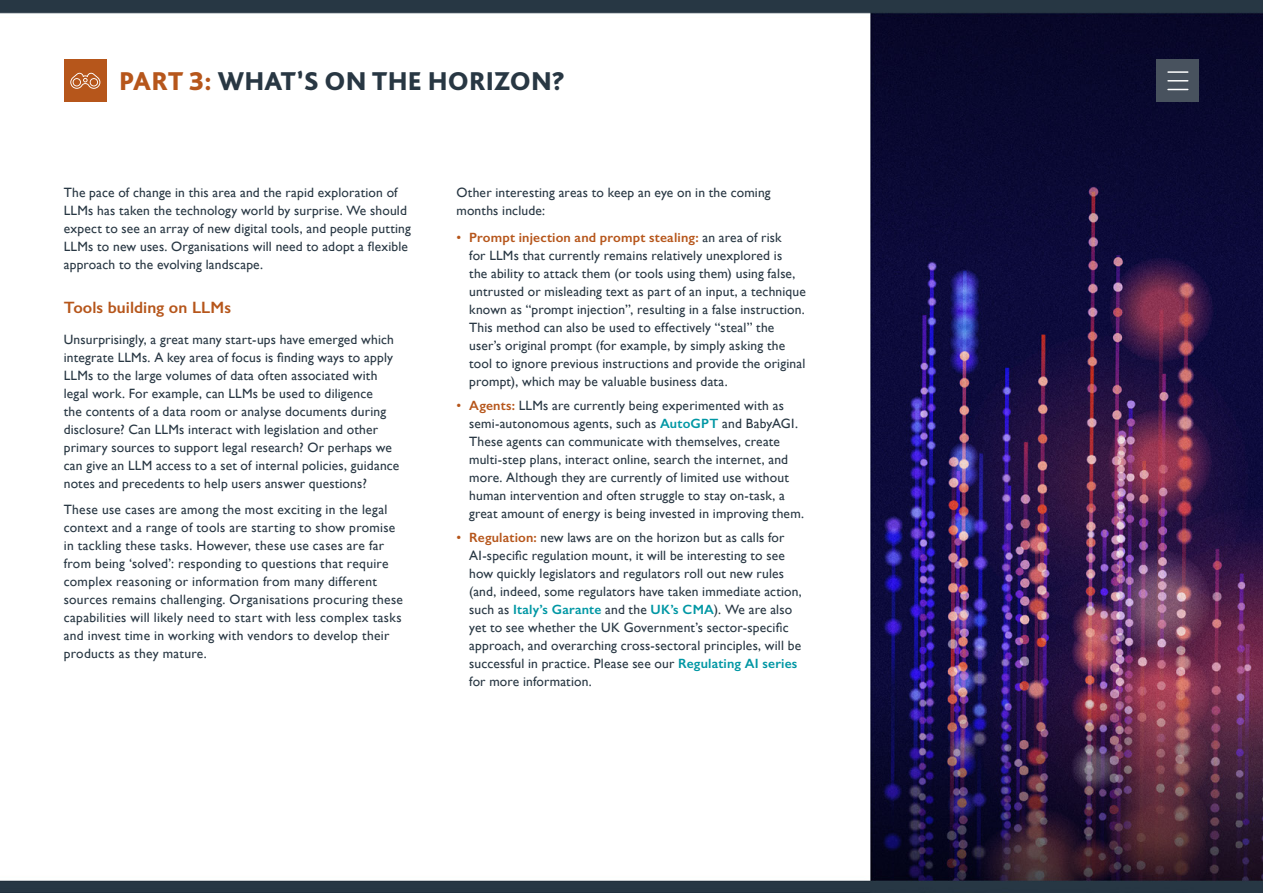
<style>
.page{position:relative;width:1263px;height:893px;background:#fff}
.page>*{position:absolute;margin:0;border:0;box-sizing:border-box;transform-origin:0 0}
.t1{font:800 27px "Bliss Pro";letter-spacing:.005em;color:#283743}
.t2{font:600 16.5px "Gill Sans";letter-spacing:.005em;color:#b6561b}
.t3{font:13.5px/18px "Gill Sans";letter-spacing:.015em;color:#283743}
.s1{color:#b6561b}
.s2{font-weight:600;color:#b6561b}
.s3{font-weight:600;color:#0097a4}
</style>
<div class="page">
<img style="left:0;top:0;width:1263px;height:893px">
<div style="left:1157px;top:60px;width:42px;height:42px;background:#48525e"></div>
<hr style="left:1168px;top:71px;width:20px;height:2px;background:#fff">
<hr style="left:1168px;top:80px;width:20px;height:2px;background:#fff">
<svg style="left:1168px;top:89px;width:20px;height:1px"></svg>
<div style="left:64px;top:60px;width:42px;height:42px;background:#b6561b"></div>
<svg style="left:70px;top:73px;width:30px;height:16px"></svg>
<h1 class="t1" style="left:119px;top:64px;width:448px"><span class="s1">PART 3:</span> WHAT’S ON THE HORIZON?</h1>
<p class="t3" style="left:64px;top:183px;width:349px">The pace of change in this area and the rapid exploration of LLMs has taken the technology world by surprise. We should expect to see an array of new digital tools, and people putting LLMs to new uses. Organisations will need to adopt a flexible approach to the evolving landscape.</p>
<p class="t2" style="left:64px;top:297px;width:169px">Tools building on LLMs</p>
<p class="t3" style="left:64px;top:330px;width:337px">Unsurprisingly, a great many start-ups have emerged which integrate LLMs. A key area of focus is finding ways to apply LLMs to the large volumes of data often associated with legal work. For example, can LLMs be used to diligence<br>the contents of a data room or analyse documents during disclosure? Can LLMs interact with legislation and other primary sources to support legal research? Or perhaps we can give an LLM access to a set of internal policies, guidance notes and precedents to help users answer questions?</p>
<p class="t3" style="left:64px;top:500px;width:341px">These use cases are among the most exciting in the legal context and a range of tools are starting to show promise in tackling these tasks. However, these use cases are far from being ‘solved’: responding to questions that require complex reasoning or information from many different sources remains challenging. Organisations procuring these capabilities will likely need to start with less complex tasks and invest time in working with vendors to develop their products as they mature.</p>
<p class="t3" style="left:456px;top:183px;width:316px">Other interesting areas to keep an eye on in the coming months include:</p>
<p class="t3" style="left:469px;top:228px;width:338px;text-indent:-13px"><span class="s1">•</span> <span class="s2">Prompt injection and prompt stealing:</span> an area of risk<br>for LLMs that currently remains relatively unexplored is<br>the ability to attack them (or tools using them) using false, untrusted or misleading text as part of an input, a technique known as “prompt injection”, resulting in a false instruction.<br>This method can also be used to effectively “steal” the user’s original prompt (for example, by simply asking the tool to ignore previous instructions and provide the original prompt), which may be valuable business data.</p>
<p class="t3" style="left:469px;top:396px;width:336px;text-indent:-13px"><span class="s1">•</span> <span class="s2">Agents:</span> LLMs are currently being experimented with as semi-autonomous agents, such as <span class="s3">AutoGPT</span> and BabyAGI.<br>These agents can communicate with themselves, create multi-step plans, interact online, search the internet, and more. Although they are currently of limited use without human intervention and often struggle to stay on-task, a great amount of energy is being invested in improving them.</p>
<p class="t3" style="left:469px;top:529px;width:334px;text-indent:-13px"><span class="s1">•</span> <span class="s2">Regulation:</span> new laws are on the horizon but as calls for AI-specific regulation mount, it will be interesting to see how quickly legislators and regulators roll out new rules (and, indeed, some regulators have taken immediate action, such as <span class="s3">Italy’s Garante</span> and the <span class="s3">UK’s CMA</span>). We are also yet to see whether the UK Government’s sector-specific approach, and overarching cross-sectoral principles, will be successful in practice. Please see our <span class="s3">Regulating AI series </span>for more information.</p>
</div>
